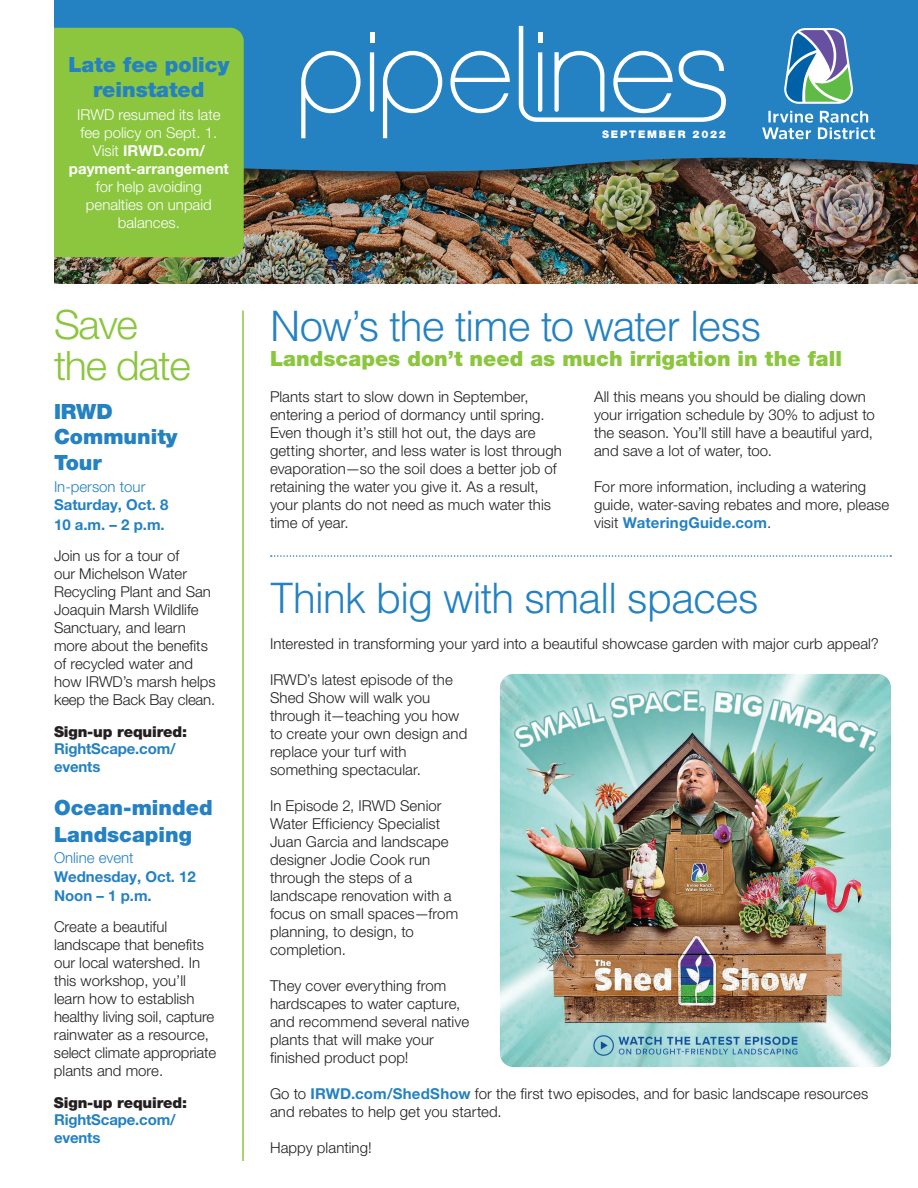
<style>
.page{position:relative;width:918px;height:1188px;background:#fff}
.page>*{position:absolute;margin:0;border:0;box-sizing:border-box;transform-origin:0 0}
.t1{font:300 42px "Helvetica LT Std";letter-spacing:-.03em;color:#2481c2}
.t2{font:300 40.5px/40.5px "Helvetica Neue LT Std";letter-spacing:-.03em;color:#8bc63e}
.t3{font:900 21px/25.8px "Helvetica Neue LT Std";color:#2481c2}
.t4{font:900 21px "Helvetica Neue LT Std";color:#8bc63e}
.t5{font:300 15px/18px "Helvetica Neue LT Std";letter-spacing:.005em;color:#231f20}
.t6{font:300 15px/18px "Helvetica Neue LT Std";color:#fff;text-align:center}
.t7{font:700 15px/17.9px "Helvetica Neue LT Std";letter-spacing:-.01em;color:#2481c2}
.t8{font:900 15px "Helvetica Neue LT Std";letter-spacing:-.01em;color:#231f20}
.t9{font:300 15px "Helvetica Neue LT Std";color:#2481c2}
.t10{font:900 10.5px "Helvetica Neue LT Std";letter-spacing:.17em;color:#fff}
.s1{font-weight:700}
.s2{font-weight:700;color:#2481c2}
</style>
<div class="page">
<img style="left:54px;top:186px;width:864px;height:98px">
<div style="left:46px;top:0;width:872px;height:186px;background:#231f20;opacity:.75"></div>
<svg style="left:54px;top:0;width:864px;height:178px;background:#287ab2"></svg>
<div style="left:54px;top:28px;width:190px;height:229px;background:#8bc63e"></div>
<svg style="left:784px;top:28px;width:69px;height:76px"></svg>
<svg style="left:762px;top:111px;width:113px;height:28px"></svg>
<svg style="left:301px;top:51px;width:60px;height:87px;background:#4c98cd"></svg>
<hr style="left:370px;top:32px;width:4px;height:10px;background:#fff">
<svg style="left:383px;top:51px;width:59px;height:87px"></svg>
<svg style="left:450px;top:51px;width:60px;height:62px"></svg>
<svg style="left:370px;top:52px;width:4px;height:60px"></svg>
<svg style="left:519px;top:26px;width:207px;height:96px"></svg>
<div style="left:0;top:0;width:54px;height:1188px;background:#fff"></div>
<hr style="left:242px;top:310px;width:2px;height:851px;background:#8bc63e">
<svg style="left:271px;top:555px;width:620px;height:2px"></svg>
<img style="left:500px;top:674px;width:391px;height:393px">
<h3 class="t3" style="left:68px;top:52px;width:163px;line-height:25.2px;text-align:center">Late fee policy reinstated</h3>
<p class="t6" style="left:69px;top:106px;width:161px">IRWD resumed its late fee policy on Sept. 1.<br>Visit <span class="s1">IRWD.com/ payment-arrangement</span></p>
<p class="t6" style="left:86px;top:178px;width:127px">for help avoiding penalties on unpaid balances.</p>
<h2 class="t2" style="left:54px;top:304px;width:138px">Save the date</h2>
<h3 class="t3" style="left:54px;top:398px;width:125px">IRWD<br>Community<br>Tour</h3>
<p class="t9" style="left:54px;top:477px;width:93px">In-person tour</p>
<p class="t7" style="left:54px;top:494px;width:116px;line-height:19.8px">Saturday, Oct. 8<br>10 a.m. – 2 p.m.</p>
<p class="t5" style="left:54px;top:546px;width:163px">Join us for a tour of<br>our Michelson Water<br>Recycling Plant and San<br>Joaquin Marsh Wildlife<br>Sanctuary, and learn more about the benefits of recycled water and how IRWD’s marsh helps keep the Back Bay clean.</p>
<p class="t8" style="left:54px;top:722px;width:135px">Sign-up required:</p>
<p class="t7" style="left:54px;top:740px;width:123px">RightScape.com/ events</p>
<h3 class="t3" style="left:54px;top:795px;width:160px;line-height:26.2px">Ocean-minded<br>Landscaping</h3>
<p class="t9" style="left:54px;top:849px;width:81px">Online event</p>
<p class="t7" style="left:54px;top:867px;width:143px;line-height:18.8px">Wednesday, Oct. 12<br>Noon – 1 p.m.</p>
<p class="t5" style="left:54px;top:917px;width:164px">Create a beautiful landscape that benefits our local watershed. In this workshop, you’ll learn how to establish healthy living soil, capture rainwater as a resource, select climate appropriate plants and more.</p>
<p class="t8" style="left:54px;top:1093px;width:135px">Sign-up required:</p>
<p class="t7" style="left:54px;top:1111px;width:123px">RightScape.com/ events</p>
<p class="t10" style="left:602px;top:128px;width:125px">SEPTEMBER 2022</p>
<h1 class="t1" style="left:270px;top:300px;width:493px">Now’s the time to water less</h1>
<h3 class="t4" style="left:270px;top:346px;width:574px">Landscapes don’t need as much irrigation in the fall</h3>
<p class="t5" style="left:270px;top:387px;width:293px">Plants start to slow down in September, entering a period of dormancy until spring.<br>Even though it’s still hot out, the days are getting shorter, and less water is lost through evaporation—so the soil does a better job of retaining the water you give it. As a result, your plants do not need as much water this time of year.</p>
<p class="t5" style="left:594px;top:387px;width:282px">All this means you should be dialing down your irrigation schedule by 30% to adjust to the season. You’ll still have a beautiful yard, and save a lot of water, too.</p>
<p class="t5" style="left:594px;top:477px;width:297px">For more information, including a watering guide, water-saving rebates and more, please visit <span class="s2">WateringGuide.com</span>.</p>
<h1 class="t1" style="left:270px;top:572px;width:490px">Think big with small spaces</h1>
<p class="t5" style="left:270px;top:635px;width:610px">Interested in transforming your yard into a beautiful showcase garden with major curb appeal?</p>
<p class="t5" style="left:270px;top:671px;width:199px">IRWD’s latest episode of the<br>Shed Show will walk you through it—teaching you how to create your own design and replace your turf with something spectacular.</p>
<p class="t5" style="left:270px;top:797px;width:190px">In Episode 2, IRWD Senior<br>Water Efficiency Specialist<br>Juan Garcia and landscape designer Jodie Cook run through the steps of a landscape renovation with a focus on small spaces—from planning, to design, to completion.</p>
<p class="t5" style="left:270px;top:977px;width:201px">They cover everything from hardscapes to water capture, and recommend several native plants that will make your finished product pop!</p>
<p class="t5" style="left:270px;top:1085px;width:600px">Go to <span class="s2">IRWD.com/ShedShow</span> for the first two episodes, and for basic landscape resources and rebates to help get you started.</p>
<p class="t5" style="left:270px;top:1139px;width:103px">Happy planting!</p>
</div>
